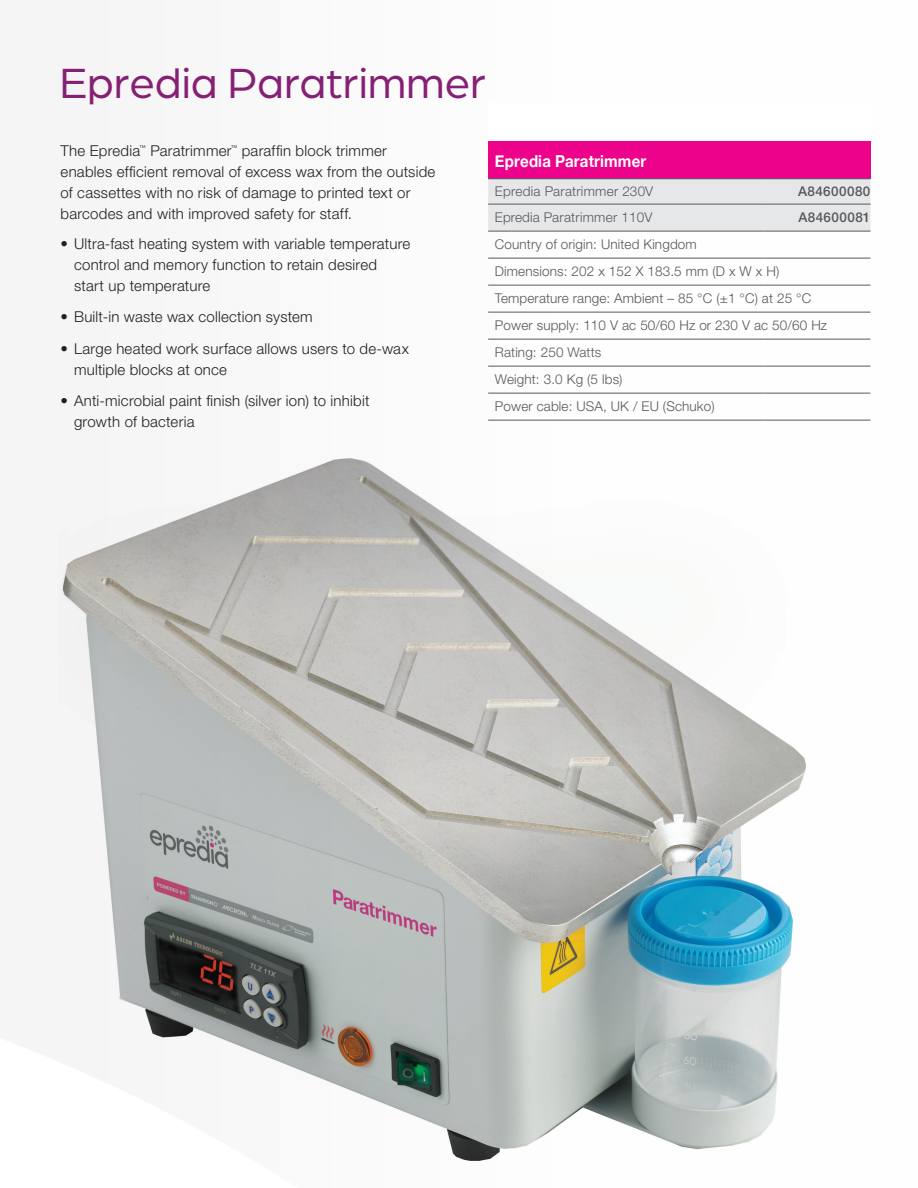
<style>
.page{position:relative;width:918px;height:1188px;background:#fff}
.page>*{position:absolute;margin:0;border:0;box-sizing:border-box;transform-origin:0 0}
.t1{font:45px "Arboria";color:#862074}
.t2{font:700 16.5px "Helvetica Neue";letter-spacing:.01em;color:#fff;scale:.91 1}
.t3{font:300 15px/21px "Helvetica Neue LT Std";letter-spacing:.015em;color:#231f20}
.t4{font:300 13.5px/27px "Helvetica Neue LT Std";letter-spacing:.01em;color:#57585a}
.t5{font:500 13.5px "Helvetica Neue LT Std";letter-spacing:.03em;color:#57585a}
.t6{font:300 6.75px "Helvetica Neue LT Std";color:#231f20}
</style>
<div class="page">
<img style="left:62px;top:458px;width:744px;height:703px">
<div style="left:488px;top:141px;width:382px;height:38px;background:#ed028c"></div>
<div style="left:488px;top:180px;width:382px;height:51px;background:#e6e7e9"></div>
<hr style="left:488px;top:258px;width:277px;height:1px;background:#57585a">
<hr style="left:765px;top:258px;width:105px;height:1px;background:#57585a">
<hr style="left:488px;top:285px;width:277px;height:1px;background:#57585a">
<hr style="left:765px;top:285px;width:105px;height:1px;background:#57585a">
<hr style="left:488px;top:312px;width:277px;height:1px;background:#57585a">
<hr style="left:765px;top:312px;width:105px;height:1px;background:#57585a">
<hr style="left:488px;top:339px;width:277px;height:1px;background:#57585a">
<hr style="left:765px;top:339px;width:105px;height:1px;background:#57585a">
<hr style="left:488px;top:366px;width:277px;height:1px;background:#57585a">
<hr style="left:765px;top:366px;width:105px;height:1px;background:#57585a">
<hr style="left:488px;top:393px;width:277px;height:1px;background:#57585a">
<hr style="left:765px;top:393px;width:105px;height:1px;background:#57585a">
<hr style="left:488px;top:420px;width:277px;height:1px;background:#57585a">
<hr style="left:765px;top:420px;width:105px;height:1px;background:#57585a">
<hr style="left:488px;top:179px;width:277px;height:1px;background:#57585a">
<hr style="left:765px;top:179px;width:105px;height:1px;background:#57585a">
<hr style="left:488px;top:204px;width:277px;height:1px;background:#57585a">
<hr style="left:765px;top:204px;width:105px;height:1px;background:#57585a">
<hr style="left:488px;top:231px;width:277px;height:1px;background:#57585a">
<hr style="left:765px;top:231px;width:105px;height:1px;background:#57585a">
<h1 class="t1" style="left:59px;top:54px;width:428px">Epredia Paratrimmer</h1>
<p class="t3" style="left:61px;top:140px;width:81px">The Epredia</p>
<p class="t6" style="left:139px;top:144px;width:8px">™</p>
<p class="t3" style="left:150px;top:140px;width:83px">Paratrimmer</p>
<p class="t6" style="left:231px;top:144px;width:8px">™</p>
<p class="t3" style="left:61px;top:140px;width:376px;text-indent:181px">paraffin block trimmer enables efficient removal of excess wax from the outside of cassettes with no risk of damage to printed text or barcodes and with improved safety for staff.</p>
<p class="t3" style="left:74px;top:233px;width:338px;text-indent:-14px">• Ultra-fast heating system with variable temperature control and memory function to retain desired start up temperature</p>
<p class="t3" style="left:61px;top:306px;width:254px">• Built-in waste wax collection system</p>
<p class="t3" style="left:74px;top:338px;width:336px;text-indent:-14px">• Large heated work surface allows users to de-wax multiple blocks at once</p>
<p class="t3" style="left:74px;top:390px;width:297px;text-indent:-14px">• Anti-microbial paint finish (silver ion) to inhibit growth of bacteria</p>
<p class="t2" style="left:495px;top:148px;width:168px">Epredia Paratrimmer</p>
<p class="t4" style="left:495px;top:178px;width:160px">Epredia Paratrimmer 230V</p>
<p class="t5" style="left:798px;top:183px;width:74px">A84600080</p>
<p class="t4" style="left:495px;top:204px;width:159px">Epredia Paratrimmer 110V</p>
<p class="t5" style="left:799px;top:210px;width:73px">A84600081</p>
<p class="t4" style="left:495px;top:231px;width:334px">Country of origin: United Kingdom<br>Dimensions: 202 x 152 X 183.5 mm (D x W x H)<br>Temperature range: Ambient – 85 °C (±1 °C) at 25 °C Power supply: 110 V ac 50/60 Hz or 230 V ac 50/60 Hz Rating: 250 Watts<br>Weight: 3.0 Kg (5 lbs)<br>Power cable: USA, UK / EU (Schuko)</p>
</div>
